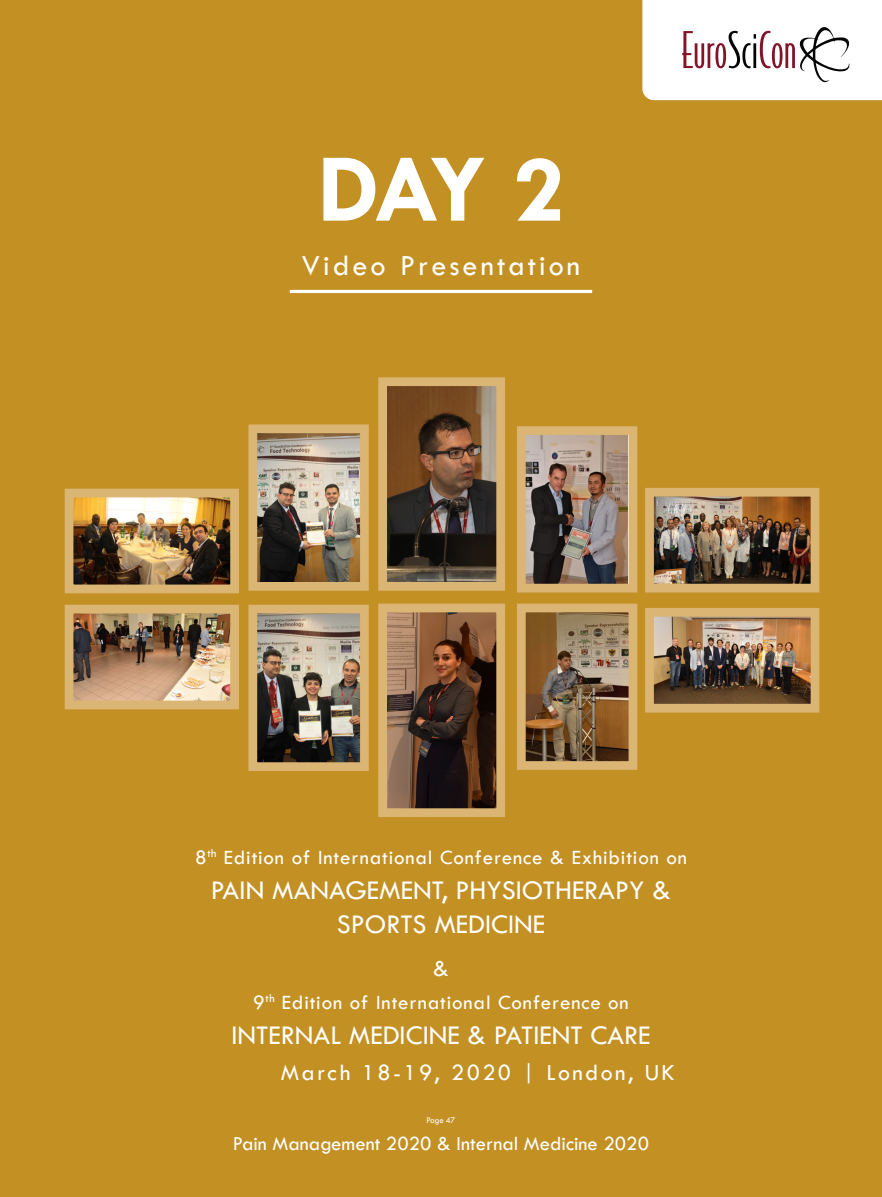
<style>
.page{position:relative;width:882px;height:1197px;background:#c39024}
.page>*{position:absolute;margin:0;border:0;box-sizing:border-box;transform-origin:0 0}
.t1{font:700 98px "Tw Cen";color:#fff}
.t2{font:30.28px "Tw Cen";letter-spacing:.1em;color:#fff}
.t3{font:28px/33.6px "Tw Cen";color:#fff;text-align:center}
.t4{font:23.97px "Tw Cen";letter-spacing:.1em;color:#fff}
.t5{font:23.8px "Tw Cen";color:#fff}
.t6{font:21px "Tw Cen";letter-spacing:.04em;color:#fff}
.t7{font:20.65px "Tw Cen";color:#fff}
.t8{font:9.1px "Tw Cen";letter-spacing:-.02em;color:#fff;scale:.95 1}
</style>
<div class="page">
<svg style="left:642px;top:0;width:240px;height:100px"></svg>
<img style="left:75px;top:499px;width:154px;height:84px">
<div style="left:65px;top:489px;width:174px;height:104px;border:9px solid #dab574"></div>
<img style="left:655px;top:498px;width:154px;height:85px">
<div style="left:645px;top:488px;width:174px;height:105px;border:9px solid #dab574"></div>
<img style="left:75px;top:615px;width:154px;height:84px">
<div style="left:65px;top:605px;width:174px;height:104px;border:9px solid #dab574"></div>
<img style="left:655px;top:618px;width:154px;height:85px">
<div style="left:645px;top:608px;width:174px;height:105px;border:9px solid #dab574"></div>
<img style="left:258px;top:615px;width:101px;height:146px">
<div style="left:248px;top:605px;width:121px;height:166px;border:9px solid #dab574"></div>
<img style="left:527px;top:614px;width:100px;height:146px">
<div style="left:517px;top:604px;width:120px;height:166px;border:9px solid #dab574"></div>
<img style="left:258px;top:434px;width:101px;height:147px">
<div style="left:248px;top:424px;width:121px;height:167px;border:9px solid #dab574"></div>
<img style="left:527px;top:436px;width:100px;height:147px">
<div style="left:517px;top:426px;width:120px;height:167px;border:9px solid #dab574"></div>
<img style="left:388px;top:387px;width:107px;height:194px">
<div style="left:378px;top:377px;width:127px;height:214px;border:9px solid #dab574"></div>
<img style="left:388px;top:614px;width:107px;height:193px">
<div style="left:378px;top:604px;width:127px;height:213px;border:9px solid #dab574"></div>
<hr style="left:290px;top:290px;width:302px;height:3px;background:#fff">
<p class="t1" style="left:317px;top:131px;width:249px">DAY 2</p>
<p class="t2" style="left:302px;top:248px;width:280px">Video Presentation</p>
<p class="t6" style="left:195px;top:845px;width:493px">8<sup>th</sup> Edition of International Conference &amp; Exhibition on</p>
<h3 class="t3" style="left:211px;top:873px;width:462px">PAIN MANAGEMENT, PHYSIOTHERAPY &amp;<br>SPORTS MEDICINE</h3>
<p class="t5" style="left:433px;top:954px;width:17px">&amp;</p>
<p class="t6" style="left:253px;top:990px;width:377px">9<sup>th</sup> Edition of International Conference on</p>
<h3 class="t3" style="left:231px;top:1019px;width:421px">INTERNAL MEDICINE &amp; PATIENT CARE</h3>
<p class="t4" style="left:281px;top:1059px;width:396px">March 18-19, 2020 | London, UK</p>
<p class="t8" style="left:427px;top:1115px;width:32px">Page 47</p>
<p class="t7" style="left:233px;top:1131px;width:418px">Pain Management 2020 &amp; Internal Medicine 2020</p>
</div>
